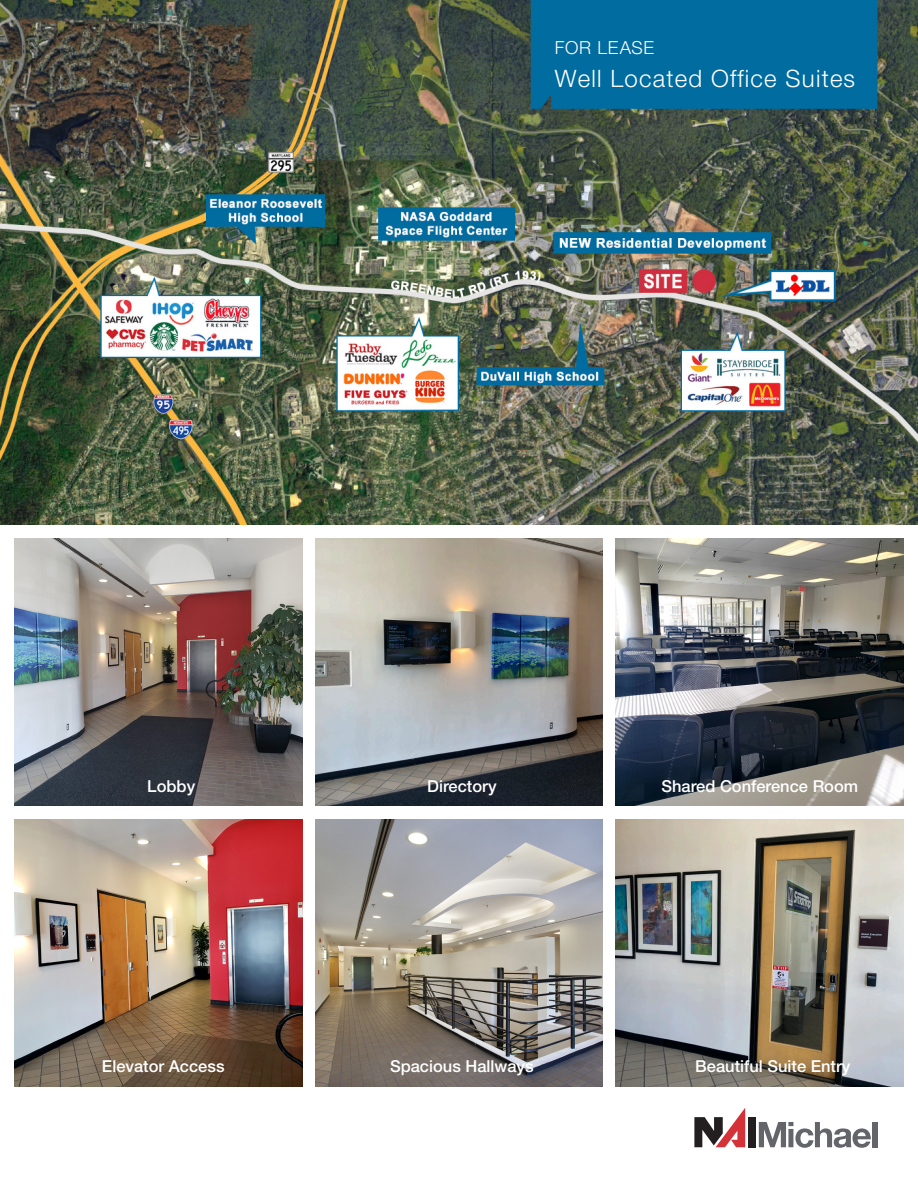
<style>
.page{position:relative;width:918px;height:1188px;background:#fff}
.page>*{position:absolute;margin:0;border:0;box-sizing:border-box;transform-origin:0 0}
.t1{font:300 24px "Helvetica Neue LT Std";letter-spacing:.05em;color:#fff}
.t2{font:300 18px "Helvetica Neue LT Std";letter-spacing:.035em;color:#fff}
.t3{font:500 16.5px "Helvetica Neue LT Std";color:#fff}
</style>
<div class="page">
<img style="left:0;top:0;width:918px;height:525px">
<img style="left:14px;top:539px;width:288px;height:267px">
<img style="left:14px;top:820px;width:288px;height:267px">
<img style="left:315px;top:820px;width:288px;height:267px">
<img style="left:315px;top:539px;width:288px;height:267px">
<img style="left:616px;top:820px;width:288px;height:267px">
<img style="left:616px;top:539px;width:288px;height:267px">
<div style="left:748px;top:1117px;width:8px;height:30px;background:#231f20"></div>
<svg style="left:694px;top:1108px;width:51px;height:39px"></svg>
<svg style="left:759px;top:1122px;width:112px;height:26px"></svg>
<div style="left:872px;top:1122px;width:6px;height:25px;background:#63656a"></div>
<div style="left:531px;top:0;width:346px;height:109px;background:#006ca0"></div>
<p class="t2" style="left:555px;top:37px;width:101px">FOR LEASE</p>
<p class="t1" style="left:555px;top:64px;width:302px">Well Located Office Suites</p>
<p class="t3" style="left:147px;top:776px;width:49px">Lobby</p>
<p class="t3" style="left:427px;top:776px;width:71px">Directory</p>
<p class="t3" style="left:661px;top:776px;width:198px">Shared Conference Room</p>
<p class="t3" style="left:102px;top:1057px;width:124px">Elevator Access</p>
<p class="t3" style="left:390px;top:1057px;width:145px">Spacious Hallways</p>
<p class="t3" style="left:695px;top:1057px;width:157px">Beautiful Suite Entry</p>
</div>
